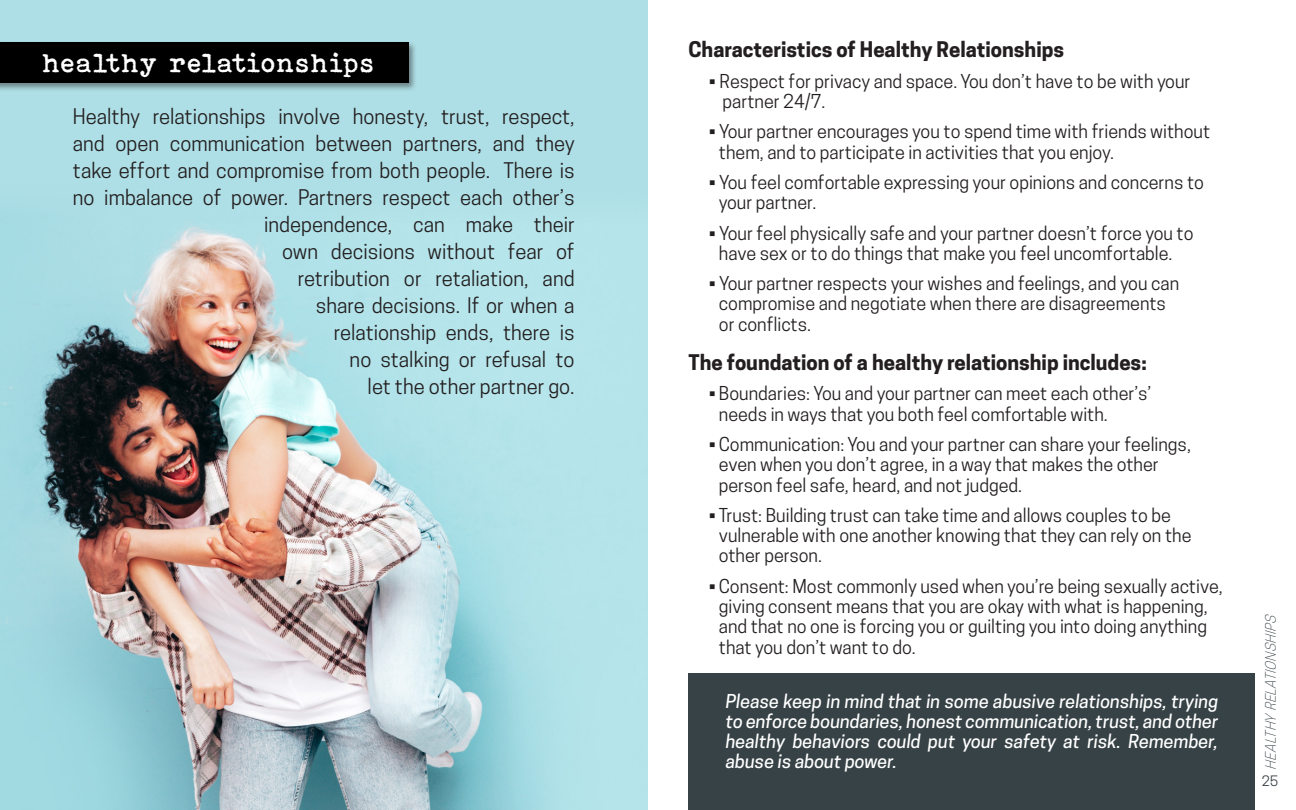
<style>
.page{position:relative;width:1296px;height:810px;background:#fff}
.page>*{position:absolute;margin:0;border:0;box-sizing:border-box;transform-origin:0 0}
.t1{font:27px "Bohemian Typewriter";letter-spacing:-.005em;color:#fff}
.t2{font:20.25px/27px "Cooper Hewitt";color:#231f20;text-align:right}
.t3{font:700 20.25px "Cooper Hewitt";color:#231f20}
.t4{font:18px/20.2px "Cooper Hewitt";color:#231f20}
.t5{font:italic 500 18px/20.2px "Cooper Hewitt";color:#fff;text-align:justify}
.t6{font:italic 300 13.5px "Cooper Hewitt";color:#374246}
.t7{font:13.5px "Cooper Hewitt";color:#374246}
</style>
<div class="page">
<div style="left:0;top:0;width:648px;height:810px;background:#aedfe6"></div>
<img style="left:0;top:220px;width:580px;height:590px">
<div style="left:688px;top:673px;width:568px;height:137px;background:#374246"></div>
<div style="left:0;top:40px;width:417px;height:51px;background:#231f20;opacity:.48"></div>
<div style="left:0;top:42px;width:408px;height:40px;background:#000"></div>
<p class="t1" style="left:42px;top:47px;width:334px">healthy relationships</p>
<p class="t2" style="left:73px;top:103px;width:503px">Healthy relationships involve honesty, trust, respect, and open communication between partners, and they take effort and compromise from both people. There is no imbalance of power. Partners respect each other’s independence, can make their<br>own decisions without fear of<br>retribution or retaliation, and<br>share decisions. If or when a<br>relationship ends, there is<br>no stalking or refusal to<br>let the other partner go.</p>
<p class="t3" style="left:688px;top:38px;width:377px">Characteristics of Healthy Relationships</p>
<p class="t4" style="left:722px;top:71px;width:470px;text-indent:-14px">• Respect for privacy and space. You don’t have to be with your partner 24/7.</p>
<p class="t4" style="left:719px;top:122px;width:493px;text-indent:-10px">• Your partner encourages you to spend time with friends without them, and to participate in activities that you enjoy.</p>
<p class="t4" style="left:719px;top:172px;width:487px;text-indent:-10px">• You feel comfortable expressing your opinions and concerns to your partner.</p>
<p class="t4" style="left:719px;top:223px;width:476px;text-indent:-10px">• Your feel physically safe and your partner doesn’t force you to have sex or to do things that make you feel uncomfortable.</p>
<p class="t4" style="left:719px;top:273px;width:462px;text-indent:-10px">• Your partner respects your wishes and feelings, and you can compromise and negotiate when there are disagreements or conflicts.</p>
<p class="t3" style="left:688px;top:351px;width:460px">The foundation of a healthy relationship includes:</p>
<p class="t4" style="left:719px;top:384px;width:434px;text-indent:-10px">• Boundaries: You and your partner can meet each other’s’ needs in ways that you both feel comfortable with.</p>
<p class="t4" style="left:719px;top:434px;width:474px;text-indent:-10px">• Communication: You and your partner can share your feelings, even when you don’t agree, in a way that makes the other person feel safe, heard, and not judged.</p>
<p class="t4" style="left:719px;top:505px;width:474px;text-indent:-10px">• Trust: Building trust can take time and allows couples to be vulnerable with one another knowing that they can rely on the other person.</p>
<p class="t4" style="left:719px;top:576px;width:505px;text-indent:-10px">• Consent: Most commonly used when you’re being sexually active, giving consent means that you are okay with what is happening, and that no one is forcing you or guilting you into doing anything that you don’t want to do.</p>
<p class="t5" style="left:726px;top:691px;width:494px">Please keep in mind that in some abusive relationships, trying to enforce boundaries, honest communication, trust, and other healthy behaviors could put your safety at risk. Remember, abuse is about power.</p>
<p class="t6" style="left:1263px;top:770px;width:160px;rotate:-90deg">HEALTHY RELATIONSHIPS</p>
<p class="t7" style="left:1262px;top:773px;width:18px">25</p>
</div>
